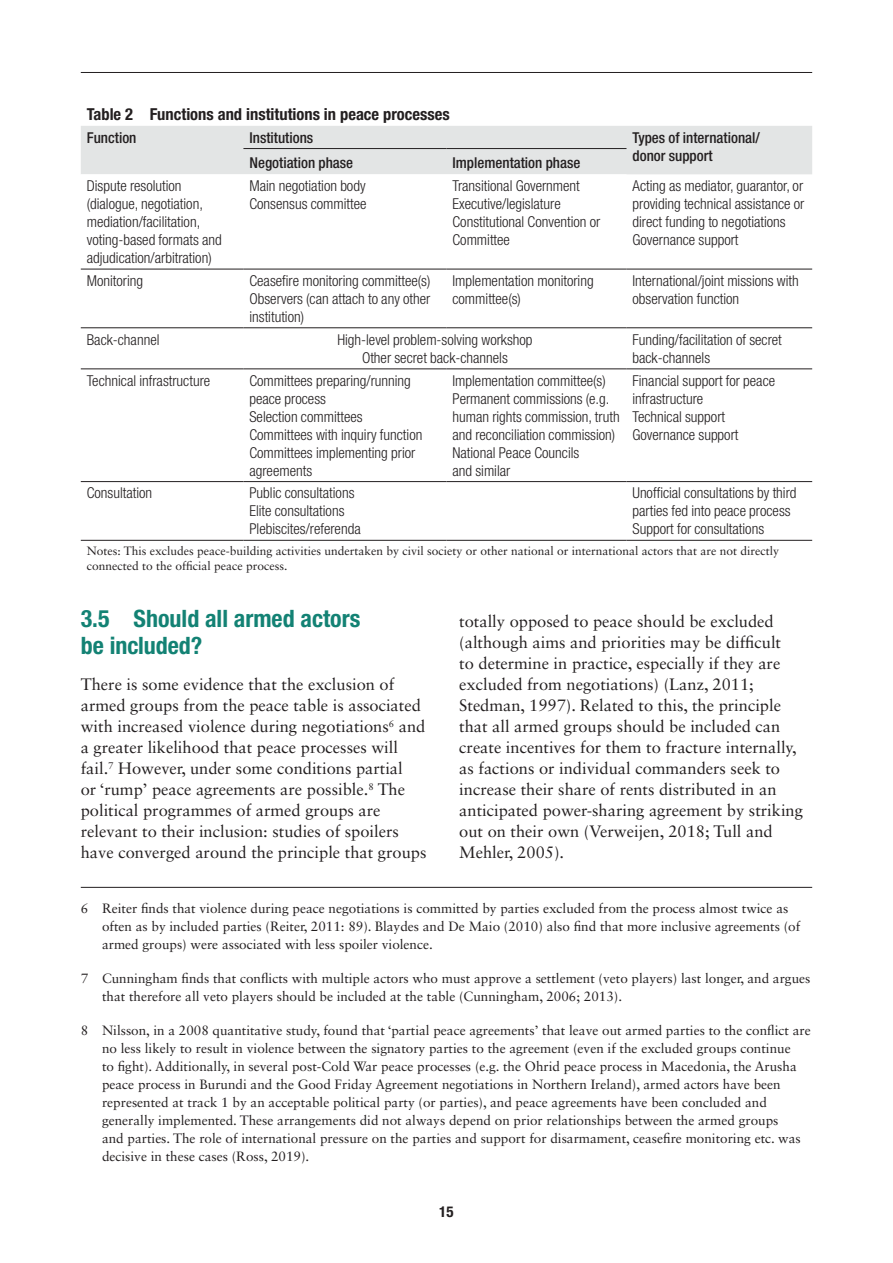
<style>
.page{position:relative;width:893px;height:1263px;background:#fff}
.page>*{position:absolute;margin:0;border:0;box-sizing:border-box;transform-origin:0 0}
.t1{font:700 condensed 24px/27px "Helvetica Neue LT Std";color:#138274}
.t2{font:16.5px/21px "Sabon LT Std";color:#231f20}
.t3{font:700 condensed 16.5px "Helvetica Neue LT Std";color:#231f20}
.t4{font:300 condensed 15px/18px "Helvetica Neue LT Std";color:#231f20}
.t5{font:500 condensed 15px/18px "Helvetica Neue LT Std";color:#231f20}
.t6{font:700 condensed 15px "Helvetica Neue LT Std";color:#231f20}
.t7{font:13.5px/18px "Sabon LT Std";color:#231f20}
.t8{font:12px/15px "Sabon LT Std";color:#231f20}
</style>
<div class="page">
<hr style="left:81px;top:72px;width:731px;height:1px;background:#231f20">
<hr style="left:81px;top:887px;width:731px;height:1px;background:#231f20">
<div style="left:81px;top:126px;width:731px;height:48px;background:#e3e5e5"></div>
<svg style="left:81px;top:268px;width:731px;height:272px"></svg>
<hr style="left:81px;top:269px;width:162px;height:1px;background:#231f20">
<hr style="left:243px;top:269px;width:203px;height:1px;background:#231f20">
<hr style="left:446px;top:269px;width:180px;height:1px;background:#231f20">
<hr style="left:626px;top:269px;width:186px;height:1px;background:#231f20">
<hr style="left:81px;top:327px;width:162px;height:1px;background:#231f20">
<hr style="left:243px;top:327px;width:203px;height:1px;background:#231f20">
<hr style="left:446px;top:327px;width:180px;height:1px;background:#231f20">
<hr style="left:626px;top:327px;width:186px;height:1px;background:#231f20">
<hr style="left:81px;top:369px;width:162px;height:1px;background:#231f20">
<hr style="left:243px;top:369px;width:203px;height:1px;background:#231f20">
<hr style="left:446px;top:369px;width:180px;height:1px;background:#231f20">
<hr style="left:626px;top:369px;width:186px;height:1px;background:#231f20">
<hr style="left:81px;top:481px;width:162px;height:1px;background:#231f20">
<hr style="left:243px;top:481px;width:203px;height:1px;background:#231f20">
<hr style="left:446px;top:481px;width:180px;height:1px;background:#231f20">
<hr style="left:626px;top:481px;width:186px;height:1px;background:#231f20">
<hr style="left:81px;top:540px;width:162px;height:1px;background:#231f20">
<hr style="left:243px;top:540px;width:203px;height:1px;background:#231f20">
<hr style="left:446px;top:540px;width:180px;height:1px;background:#231f20">
<hr style="left:626px;top:540px;width:186px;height:1px;background:#231f20">
<hr style="left:243px;top:148px;width:203px;height:1px;background:#231f20">
<hr style="left:446px;top:148px;width:180px;height:1px;background:#231f20">
<p class="t3" style="left:87px;top:104px;width:364px">Table 2 Functions and institutions in peace processes</p>
<p class="t5" style="left:87px;top:128px;width:51px">Function</p>
<p class="t5" style="left:249px;top:128px;width:65px">Institutions</p>
<p class="t5" style="left:632px;top:128px;width:129px">Types of international/ donor support</p>
<p class="t5" style="left:249px;top:154px;width:105px">Negotiation phase</p>
<p class="t5" style="left:452px;top:154px;width:129px">Implementation phase</p>
<p class="t4" style="left:87px;top:177px;width:137px">Dispute resolution (dialogue, negotiation, mediation/facilitation, voting-based formats and adjudication/arbitration)</p>
<p class="t4" style="left:249px;top:177px;width:119px">Main negotiation body<br>Consensus committee</p>
<p class="t4" style="left:452px;top:177px;width:149px">Transitional Government<br>Executive/legislature<br>Constitutional Convention or<br>Committee</p>
<p class="t4" style="left:632px;top:177px;width:173px">Acting as mediator, guarantor, or providing technical assistance or direct funding to negotiations<br>Governance support</p>
<p class="t4" style="left:87px;top:271px;width:58px">Monitoring</p>
<p class="t4" style="left:249px;top:271px;width:182px;text-align:justify">Ceasefire monitoring committee(s)<br>Observers (can attach to any other institution)</p>
<p class="t4" style="left:452px;top:271px;width:143px">Implementation monitoring committee(s)</p>
<p class="t4" style="left:632px;top:271px;width:168px">International/joint missions with observation function</p>
<p class="t4" style="left:87px;top:330px;width:74px">Back-channel</p>
<p class="t4" style="left:337px;top:330px;width:197px;text-align:center">High-level problem-solving workshop<br>Other secret back-channels</p>
<p class="t4" style="left:632px;top:330px;width:151px">Funding/facilitation of secret back-channels</p>
<p class="t4" style="left:87px;top:371px;width:125px">Technical infrastructure</p>
<p class="t4" style="left:249px;top:371px;width:174px">Committees preparing/running peace process<br>Selection committees<br>Committees with inquiry function<br>Committees implementing prior agreements</p>
<p class="t4" style="left:452px;top:371px;width:169px">Implementation committee(s)<br>Permanent commissions (e.g. human rights commission, truth and reconciliation commission)<br>National Peace Councils<br>and similar</p>
<p class="t4" style="left:632px;top:371px;width:144px">Financial support for peace infrastructure<br>Technical support<br>Governance support</p>
<p class="t4" style="left:87px;top:484px;width:67px">Consultation</p>
<p class="t4" style="left:249px;top:484px;width:113px">Public consultations<br>Elite consultations<br>Plebiscites/referenda</p>
<p class="t4" style="left:632px;top:484px;width:166px">Unofficial consultations by third parties fed into peace process<br>Support for consultations</p>
<p class="t8" style="left:87px;top:544px;width:694px">Notes: This excludes peace-building activities undertaken by civil society or other national or international actors that are not directly connected to the official peace process.</p>
<h1 class="t1" style="left:81px;top:605px;width:281px">3.5 Should all armed actors be included?</h1>
<p class="t2" style="left:81px;top:674px;width:347px">There is some evidence that the exclusion of armed groups from the peace table is associated with increased violence during negotiations<sup>6</sup> and a greater likelihood that peace processes will fail.<sup>7</sup> However, under some conditions partial<br>or ‘rump’ peace agreements are possible.<sup>8</sup> The political programmes of armed groups are relevant to their inclusion: studies of spoilers have converged around the principle that groups</p>
<p class="t2" style="left:459px;top:611px;width:345px">totally opposed to peace should be excluded (although aims and priorities may be difficult<br>to determine in practice, especially if they are excluded from negotiations) (Lanz, 2011; Stedman, 1997). Related to this, the principle that all armed groups should be included can create incentives for them to fracture internally, as factions or individual commanders seek to increase their share of rents distributed in an anticipated power-sharing agreement by striking out on their own (Verweijen, 2018; Tull and Mehler, 2005).</p>
<p class="t7" style="left:102px;top:899px;width:700px;text-indent:-21px">6 Reiter finds that violence during peace negotiations is committed by parties excluded from the process almost twice as often as by included parties (Reiter, 2011: 89). Blaydes and De Maio (2010) also find that more inclusive agreements (of armed groups) were associated with less spoiler violence.</p>
<p class="t7" style="left:102px;top:969px;width:710px;text-indent:-21px">7 Cunningham finds that conflicts with multiple actors who must approve a settlement (veto players) last longer, and argues that therefore all veto players should be included at the table (Cunningham, 2006; 2013).</p>
<p class="t7" style="left:102px;top:1021px;width:710px;text-indent:-21px">8 Nilsson, in a 2008 quantitative study, found that ‘partial peace agreements’ that leave out armed parties to the conflict are no less likely to result in violence between the signatory parties to the agreement (even if the excluded groups continue<br>to fight). Additionally, in several post-Cold War peace processes (e.g. the Ohrid peace process in Macedonia, the Arusha peace process in Burundi and the Good Friday Agreement negotiations in Northern Ireland), armed actors have been represented at track 1 by an acceptable political party (or parties), and peace agreements have been concluded and generally implemented. These arrangements did not always depend on prior relationships between the armed groups<br>and parties. The role of international pressure on the parties and support for disarmament, ceasefire monitoring etc. was decisive in these cases (Ross, 2019).</p>
<p class="t6" style="left:439px;top:1202px;width:16px">15</p>
</div>
